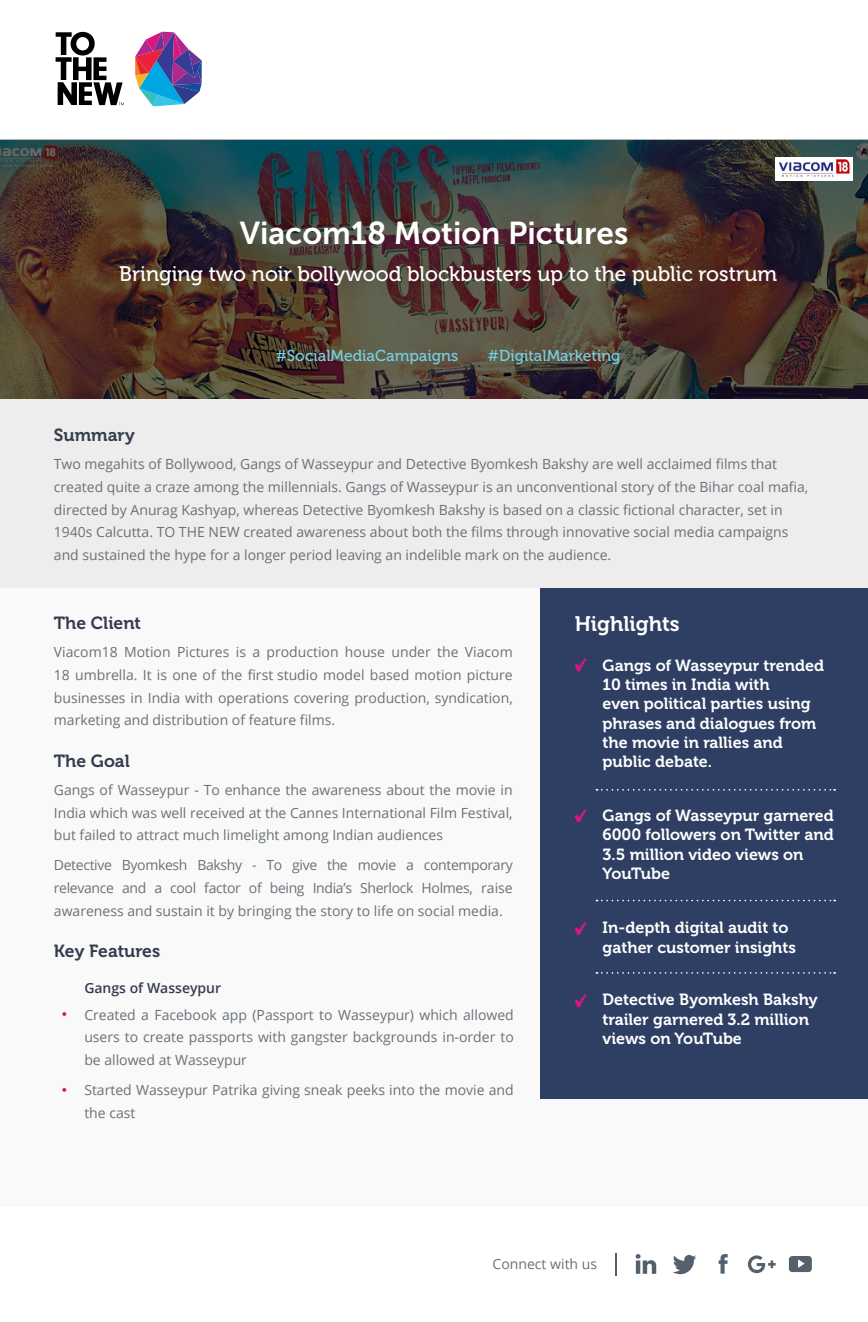
<style>
.page{position:relative;width:868px;height:1322px;background:#fff}
.page>*{position:absolute;margin:0;border:0;box-sizing:border-box;transform-origin:0 0}
.t1{font:31.5px "Museo Sans 700";color:#fff}
.t2{font:21px "Museo 500";color:#fff}
.t3{font:21px "Museo 700";color:#fff}
.t4{font:17.5px "Museo 700";color:#333c4e}
.t5{font:16.1px/19.3px "Museo 700";color:#fff}
.t6{font:15.75px "Museo 500";color:#77cfe2}
.t7{font:14px/22.8px "Open Sans";color:#687279;text-align:justify}
.t8{font:600 14px "Open Sans";color:#333c4e}
</style>
<div class="page">
<svg style="left:56px;top:32px;width:68px;height:73px"></svg>
<svg style="left:135px;top:32px;width:67px;height:74px"></svg>
<svg style="left:636px;top:1254px;width:20px;height:19px"></svg>
<svg style="left:673px;top:1255px;width:23px;height:19px"></svg>
<svg style="left:719px;top:1254px;width:9px;height:19px"></svg>
<svg style="left:748px;top:1255px;width:28px;height:18px"></svg>
<svg style="left:789px;top:1256px;width:23px;height:16px"></svg>
<hr style="left:615px;top:1252px;width:2px;height:23px;background:#55606e">
<div style="left:0;top:492px;width:868px;height:714px;background:#faf9f9"></div>
<svg style="left:62px;top:1088px;width:4px;height:4px"></svg>
<svg style="left:62px;top:1012px;width:4px;height:4px"></svg>
<div style="left:540px;top:588px;width:328px;height:511px;background:#2e3f63"></div>
<svg style="left:574px;top:658px;width:13px;height:13px"></svg>
<svg style="left:574px;top:809px;width:13px;height:13px"></svg>
<svg style="left:574px;top:994px;width:13px;height:13px"></svg>
<svg style="left:574px;top:922px;width:13px;height:13px"></svg>
<svg style="left:597px;top:789px;width:238px;height:1px"></svg>
<svg style="left:597px;top:899px;width:238px;height:2px"></svg>
<svg style="left:597px;top:972px;width:238px;height:1px"></svg>
<img style="left:0;top:140px;width:868px;height:259px">
<div style="left:0;top:399px;width:868px;height:189px;background:#eeeded"></div>
<img style="left:776px;top:157px;width:76px;height:24px">
<h1 class="t1" style="left:240px;top:215px;width:390px">Viacom18 Motion Pictures</h1>
<h2 class="t2" style="left:119px;top:262px;width:659px">Bringing two noir bollywood blockbusters up to the public rostrum</h2>
<p class="t6" style="left:276px;top:347px;width:184px">#SocialMediaCampaigns</p>
<p class="t6" style="left:488px;top:347px;width:134px">#DigitalMarketing</p>
<p class="t4" style="left:54px;top:425px;width:82px">Summary</p>
<p class="t7" style="left:54px;top:452px;width:756px;text-align:left">Two megahits of Bollywood, Gangs of Wasseypur and Detective Byomkesh Bakshy are well acclaimed films that created quite a craze among the millennials. Gangs of Wasseypur is an unconventional story of the Bihar coal mafia, directed by Anurag Kashyap, whereas Detective Byomkesh Bakshy is based on a classic fictional character, set in 1940s Calcutta. TO THE NEW created awareness about both the films through innovative social media campaigns and sustained the hype for a longer period leaving an indelible mark on the audience.</p>
<p class="t4" style="left:54px;top:613px;width:89px">The Client</p>
<p class="t7" style="left:54px;top:640px;width:460px">Viacom18 Motion Pictures is a production house under the Viacom 18 umbrella. It is one of the first studio model based motion picture businesses in India with operations covering production, syndication, marketing and distribution of feature films.</p>
<p class="t4" style="left:54px;top:751px;width:77px">The Goal</p>
<p class="t7" style="left:54px;top:778px;width:460px">Gangs of Wasseypur - To enhance the awareness about the movie in India which was well received at the Cannes International Film Festival, but failed to attract much limelight among Indian audiences</p>
<p class="t7" style="left:54px;top:853px;width:460px">Detective Byomkesh Bakshy - To give the movie a contemporary relevance and a cool factor of being India’s Sherlock Holmes, raise awareness and sustain it by bringing the story to life on social media.</p>
<p class="t4" style="left:54px;top:941px;width:108px">Key Features</p>
<p class="t8" style="left:84px;top:978px;width:138px">Gangs of Wasseypur</p>
<p class="t7" style="left:84px;top:1002px;width:431px">Created a Facebook app (Passport to Wasseypur) which allowed users to create passports with gangster backgrounds in-order to be allowed at Wasseypur</p>
<p class="t7" style="left:84px;top:1078px;width:431px">Started Wasseypur Patrika giving sneak peeks into the movie and the cast</p>
<h2 class="t3" style="left:575px;top:612px;width:107px">Highlights</h2>
<p class="t5" style="left:603px;top:656px;width:223px">Gangs of Wasseypur trended<br>10 times in India with<br>even political parties using phrases and dialogues from the movie in rallies and public debate.</p>
<p class="t5" style="left:603px;top:806px;width:233px">Gangs of Wasseypur garnered<br>6000 followers on Twitter and<br>3.5 million video views on<br>YouTube</p>
<p class="t5" style="left:603px;top:918px;width:195px">In-depth digital audit to gather customer insights</p>
<p class="t5" style="left:603px;top:990px;width:217px">Detective Byomkesh Bakshy trailer garnered 3.2 million views on YouTube</p>
<p class="t7" style="left:493px;top:1252px;width:106px">Connect with us</p>
</div>
